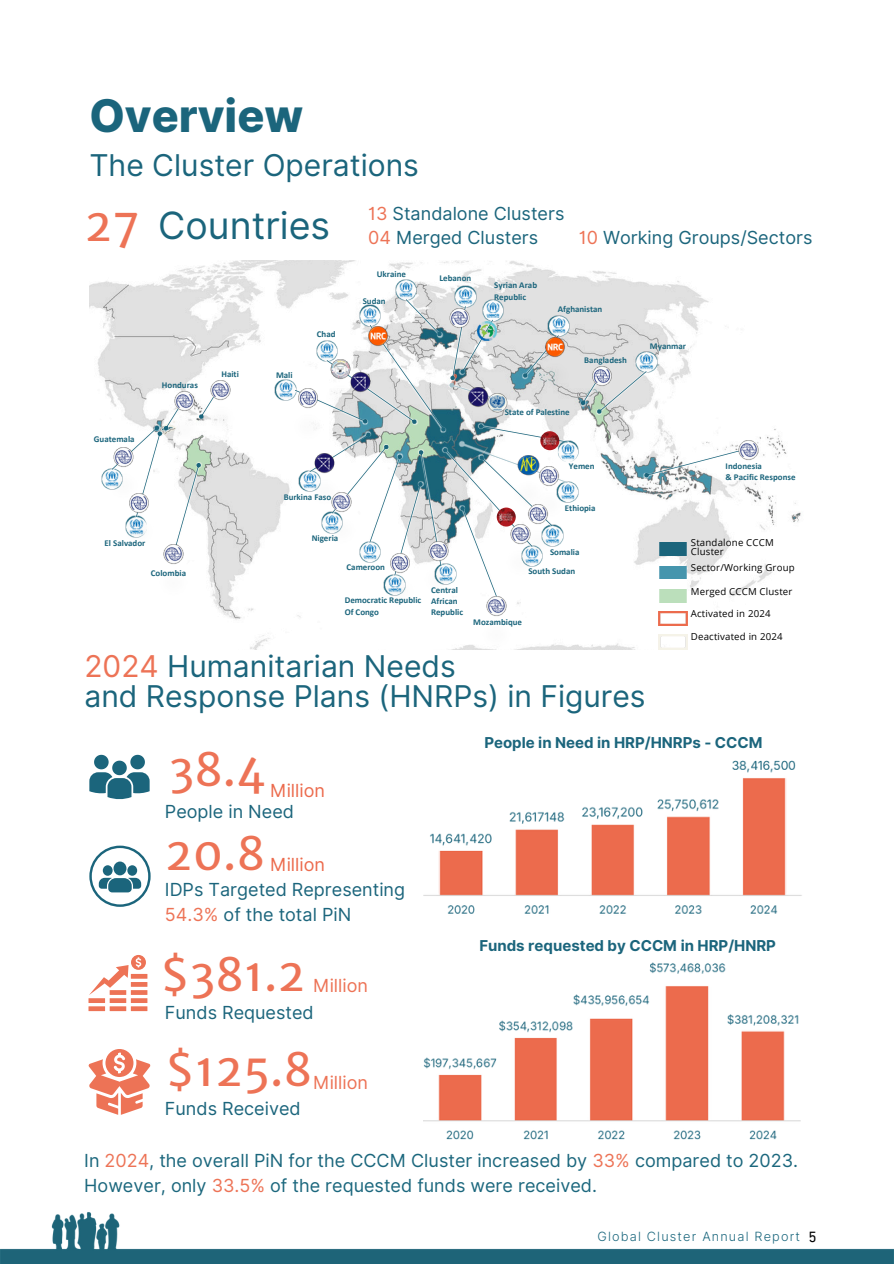
<style>
.page{position:relative;width:894px;height:1264px;background:#fff}
.page>*{position:absolute;margin:0;border:0;box-sizing:border-box;transform-origin:0 0}
.t1{font:45px "Merriweather Sans";color:#ed7356}
.t2{font:800 45px "Inter";color:#1b657c}
.t3{font:37.5px "Inter";color:#1b657c}
.t4{font:30px/29.2px "Inter";color:#1b657c}
.t5{font:18px/24.8px "Inter";color:#1b657c}
.t6{font:18px/24.8px "Inter";color:#1b677d}
.t7{font:18px "Inter";color:#ec6b4d}
.t8{font:18px "Inter";color:#ed7356}
.t9{font:700 15px "Inter";color:#1b657c}
.t10{font:15px "DIN Next LT Arabic";color:#000}
.t11{font:300 12.75px "Inter";letter-spacing:.095em;color:#1b677d}
.t12{font:9.6px/9px "Open Sans";letter-spacing:.02em;color:#000}
.t13{font:700 9px/10.6px "Calibri";color:#1b657c}
.s1{color:#ed7356}
</style>
<div class="page">
<img style="left:89px;top:261px;width:712px;height:388px">
<img style="left:658px;top:634px;width:29px;height:15px">
<img style="left:659px;top:542px;width:27px;height:13px">
<img style="left:659px;top:566px;width:27px;height:12px">
<img style="left:659px;top:590px;width:27px;height:12px">
<img style="left:275px;top:379px;width:20px;height:22px">
<img style="left:276px;top:380px;width:19px;height:20px">
<img style="left:395px;top:279px;width:21px;height:20px">
<img style="left:396px;top:280px;width:19px;height:19px">
<img style="left:567px;top:315px;width:2px;height:21px">
<img style="left:567px;top:316px;width:1px;height:19px">
<img style="left:635px;top:351px;width:21px;height:21px">
<img style="left:636px;top:352px;width:20px;height:19px">
<img style="left:404px;top:297px;width:39px;height:2px">
<img style="left:631px;top:369px;width:17px;height:46px">
<img style="left:567px;top:442px;width:10px;height:19px">
<img style="left:567px;top:422px;width:2px;height:22px">
<img style="left:94px;top:447px;width:18px;height:62px">
<img style="left:109px;top:493px;width:34px;height:62px">
<img style="left:567px;top:467px;width:11px;height:62px">
<img style="left:567px;top:338px;width:17px;height:61px">
<img style="left:370px;top:597px;width:59px;height:18px">
<img style="left:658px;top:611px;width:29px;height:15px">
<img style="left:190px;top:380px;width:61px;height:62px">
<img style="left:466px;top:597px;width:60px;height:53px">
<img style="left:155px;top:392px;width:59px;height:4px">
<svg style="left:631px;top:371px;width:15px;height:43px"></svg>
<img style="left:572px;top:366px;width:59px;height:62px">
<img style="left:454px;top:286px;width:22px;height:13px">
<img style="left:456px;top:287px;width:19px;height:12px">
<svg style="left:295px;top:299px;width:272px;height:298px"></svg>
<img style="left:429px;top:309px;width:60px;height:62px">
<img style="left:642px;top:449px;width:76px;height:30px">
<svg style="left:644px;top:450px;width:74px;height:27px"></svg>
<img style="left:718px;top:441px;width:60px;height:62px">
<svg style="left:112px;top:396px;width:102px;height:152px"></svg>
<img style="left:143px;top:544px;width:60px;height:62px">
<img style="left:496px;top:507px;width:19px;height:19px;border-radius:50%">
<img style="left:408px;top:541px;width:60px;height:62px">
<img style="left:311px;top:360px;width:59px;height:29px">
<img style="left:330px;top:372px;width:60px;height:62px">
<img style="left:278px;top:389px;width:60px;height:61px">
<img style="left:0;top:1212px;width:893px;height:51px">
<svg style="left:89px;top:754px;width:61px;height:45px"></svg>
<svg style="left:89px;top:845px;width:61px;height:61px"></svg>
<div style="left:110px;top:998px;width:16px;height:5px;background:#ed7356"></div>
<div style="left:110px;top:1006px;width:16px;height:5px;background:#ed7356"></div>
<hr style="left:131px;top:982px;width:16px;height:4px;background:#ed7356">
<div style="left:131px;top:998px;width:16px;height:5px;background:#ed7356"></div>
<div style="left:131px;top:1006px;width:16px;height:5px;background:#ed7356"></div>
<div style="left:88px;top:998px;width:17px;height:5px;background:#ed7356"></div>
<div style="left:88px;top:1006px;width:17px;height:5px;background:#ed7356"></div>
<svg style="left:90px;top:955px;width:56px;height:39px"></svg>
<svg style="left:88px;top:1049px;width:62px;height:65px"></svg>
<img style="left:423px;top:962px;width:377px;height:178px">
<img style="left:423px;top:760px;width:379px;height:154px">
<p class="t2" style="left:89px;top:88px;width:215px">Overview</p>
<p class="t4" style="left:89px;top:151px;width:331px">The Cluster Operations</p>
<p class="t5" style="left:368px;top:201px;width:198px"><span class="s1">13</span> Standalone Clusters</p>
<p class="t1" style="left:84px;top:196px;width:57px">27</p>
<p class="t3" style="left:158px;top:203px;width:173px">Countries</p>
<p class="t5" style="left:368px;top:225px;width:171px"><span class="s1">04</span> Merged Clusters</p>
<p class="t5" style="left:578px;top:225px;width:235px"><span class="s1">10</span> Working Groups/Sectors</p>
<p class="t13" style="left:94px;top:434px;width:42px">Guatemala</p>
<p class="t13" style="left:162px;top:381px;width:37px">Honduras</p>
<p class="t13" style="left:105px;top:538px;width:42px">El Salvador</p>
<p class="t13" style="left:151px;top:568px;width:37px">Colombia</p>
<p class="t13" style="left:221px;top:369px;width:19px">Haiti</p>
<p class="t13" style="left:276px;top:370px;width:18px">Mali</p>
<p class="t13" style="left:317px;top:330px;width:20px">Chad</p>
<p class="t13" style="left:376px;top:269px;width:31px">Ukraine</p>
<p class="t13" style="left:362px;top:297px;width:24px">Sudan</p>
<p class="t13" style="left:439px;top:274px;width:33px">Lebanon</p>
<p class="t13" style="left:283px;top:492px;width:49px">Burkina Faso</p>
<p class="t13" style="left:311px;top:533px;width:28px">Nigeria</p>
<p class="t13" style="left:346px;top:562px;width:40px">Cameroon</p>
<p class="t13" style="left:431px;top:585px;width:28px">Central</p>
<p class="t13" style="left:344px;top:594px;width:78px;line-height:12.3px">Democratic Republic<br>Of Congo</p>
<p class="t13" style="left:431px;top:596px;width:33px">African<br>Republic</p>
<p class="t13" style="left:494px;top:281px;width:44px">Syrian Arab</p>
<p class="t13" style="left:494px;top:292px;width:33px">Republic</p>
<p class="t13" style="left:557px;top:305px;width:46px">Afghanistan</p>
<p class="t13" style="left:584px;top:355px;width:44px">Bangladesh</p>
<p class="t13" style="left:504px;top:407px;width:67px">State of Palestine</p>
<p class="t13" style="left:568px;top:462px;width:27px">Yemen</p>
<p class="t13" style="left:564px;top:504px;width:32px">Ethiopia</p>
<p class="t13" style="left:550px;top:547px;width:31px">Somalia</p>
<p class="t13" style="left:528px;top:566px;width:48px">South Sudan</p>
<p class="t13" style="left:473px;top:617px;width:50px">Mozambique</p>
<p class="t13" style="left:649px;top:341px;width:38px">Myanmar</p>
<p class="t13" style="left:725px;top:461px;width:71px">Indonesia<br>&amp; Pacific Response</p>
<p class="t12" style="left:690px;top:538px;width:84px">Standalone CCCM<br>Cluster</p>
<h3 class="t12" style="left:690px;top:563px;width:105px">Sector/Working Group</h3>
<h3 class="t12" style="left:690px;top:586px;width:103px">Merged CCCM Cluster</h3>
<h5 class="t12" style="left:690px;top:609px;width:81px">Activated in 2024</h5>
<p class="t12" style="left:690px;top:632px;width:93px">Deactivated in 2024</p>
<p class="t4" style="left:84px;top:651px;width:562px"><span class="s1">2024</span> Humanitarian Needs<br>and Response Plans (HNRPs) in Figures</p>
<p class="t1" style="left:169px;top:741px;width:98px">38.4</p>
<p class="t9" style="left:484px;top:733px;width:280px">People in Need in HRP/HNRPs - CCCM</p>
<p class="t7" style="left:270px;top:780px;width:56px">Million</p>
<p class="t5" style="left:165px;top:799px;width:130px">People in Need</p>
<p class="t1" style="left:165px;top:826px;width:102px">20.8</p>
<p class="t7" style="left:270px;top:854px;width:56px">Million</p>
<p class="t5" style="left:165px;top:877px;width:241px">IDPs Targeted Representing<br><span class="s1">54.3%</span> of the total PiN</p>
<p class="t1" style="left:160px;top:947px;width:147px">$381.2</p>
<p class="t9" style="left:479px;top:936px;width:298px">Funds requested by CCCM in HRP/HNRP</p>
<p class="t8" style="left:313px;top:975px;width:56px">Million</p>
<p class="t5" style="left:165px;top:999px;width:150px">Funds Requested</p>
<p class="t1" style="left:165px;top:1041px;width:149px">$125.8</p>
<p class="t8" style="left:313px;top:1071px;width:56px">Million</p>
<p class="t5" style="left:165px;top:1095px;width:137px">Funds Received</p>
<p class="t6" style="left:84px;top:1148px;width:715px">In <span class="s1">2024</span>, the overall PiN for the CCCM Cluster increased by <span class="s1">33%</span> compared to 2023.<br>However, only <span class="s1">33.5%</span> of the requested funds were received.</p>
<p class="t11" style="left:597px;top:1228px;width:204px">Global Cluster Annual Report</p>
<h3 class="t10" style="left:808px;top:1223px;width:10px">5</h3>
</div>
